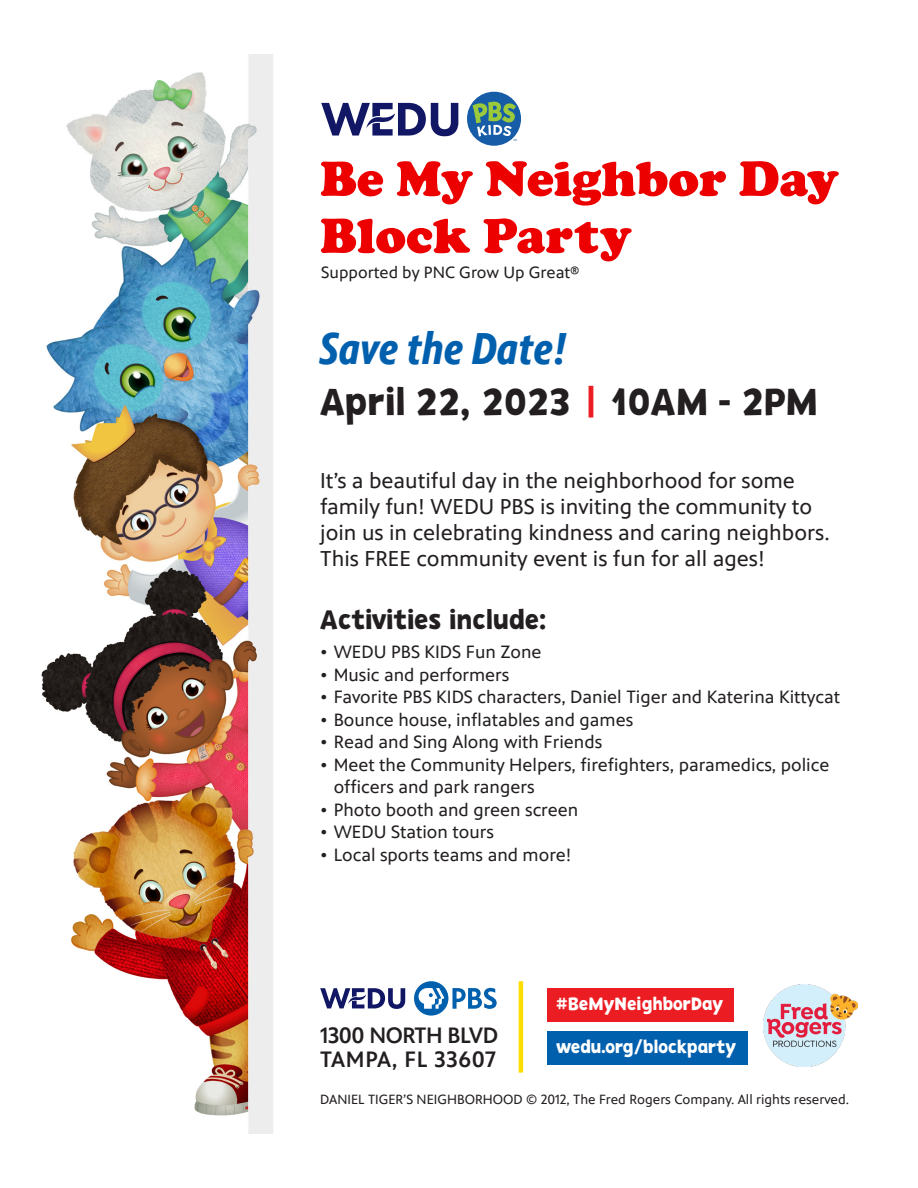
<style>
.page{position:relative;width:918px;height:1188px;background:#fff}
.page>*{position:absolute;margin:0;border:0;box-sizing:border-box;transform-origin:0 0}
.t1{font:900 51px/57px "Cooper";color:#ec0100}
.t2{font:italic 700 45px "PBS Sans Condensed";color:#0160ae}
.t3{font:37.95px "PBSKIDS Headline";color:#231f20}
.t4{font:27px "PBSKIDS Headline";color:#231f20}
.t5{font:500 22.5px/24px "PBS Sans";letter-spacing:-.02em;color:#231f20}
.t6{font:21.75px/26.1px "PBS Sans";color:#231f20}
.t7{font:18px/22.5px "PBS Sans";color:#231f20}
.t8{font:18px "PBSKIDS Headline";color:#fff}
.t9{font:16.5px "PBS Sans";color:#231f20}
.t10{font:13.5px "PBS Sans";color:#231f20}
.s1{color:#eb1d23}
</style>
<div class="page">
<img style="left:41px;top:54px;width:232px;height:1080px">
<svg style="left:321px;top:103px;width:137px;height:33px"></svg>
<div style="left:467px;top:92px;width:54px;height:54px;background:#165ca6;border-radius:50%"></div>
<svg style="left:473px;top:102px;width:44px;height:39px"></svg>
<div style="left:414px;top:981px;width:34px;height:35px;background:#0160ae;border-radius:50%"></div>
<svg style="left:452px;top:988px;width:45px;height:21px"></svg>
<svg style="left:418px;top:988px;width:26px;height:21px"></svg>
<svg style="left:320px;top:988px;width:85px;height:21px"></svg>
<hr style="left:519px;top:981px;width:4px;height:92px;background:#ffdf01">
<div style="left:547px;top:989px;width:187px;height:33px;background:#eb1d23"></div>
<div style="left:547px;top:1031px;width:201px;height:34px;background:#0160ae"></div>
<img style="left:764px;top:985px;width:94px;height:82px">
<p class="t1" style="left:320px;top:150px;width:520px">Be My Neighbor Day<br>Block Party</p>
<p class="t9" style="left:321px;top:264px;width:260px">Supported by PNC Grow Up Great®</p>
<p class="t2" style="left:320px;top:323px;width:249px">Save the Date!</p>
<p class="t3" style="left:320px;top:378px;width:499px">April 22, 2023 <span class="s1">|</span> 10AM - 2PM</p>
<p class="t6" style="left:320px;top:468px;width:511px">It’s a beautiful day in the neighborhood for some family fun! WEDU PBS is inviting the community to join us in celebrating kindness and caring neighbors.<br>This FREE community event is fun for all ages!</p>
<p class="t4" style="left:320px;top:602px;width:228px">Activities include:</p>
<p class="t7" style="left:320px;top:641px;width:223px">• WEDU PBS KIDS Fun Zone</p>
<p class="t7" style="left:320px;top:663px;width:191px">• Music and performers</p>
<p class="t7" style="left:320px;top:686px;width:521px">• Favorite PBS KIDS characters, Daniel Tiger and Katerina Kittycat</p>
<p class="t7" style="left:320px;top:708px;width:315px">• Bounce house, inflatables and games</p>
<p class="t7" style="left:320px;top:731px;width:284px">• Read and Sing Along with Friends</p>
<p class="t7" style="left:334px;top:753px;width:497px;text-indent:-14px">• Meet the Community Helpers, firefighters, paramedics, police officers and park rangers</p>
<p class="t7" style="left:320px;top:798px;width:259px">• Photo booth and green screen</p>
<p class="t7" style="left:320px;top:821px;width:175px">• WEDU Station tours</p>
<p class="t7" style="left:320px;top:843px;width:253px">• Local sports teams and more!</p>
<p class="t8" style="left:556px;top:993px;width:169px">#BeMyNeighborDay</p>
<p class="t8" style="left:556px;top:1035px;width:182px">wedu.org/blockparty</p>
<p class="t5" style="left:320px;top:1023px;width:179px">1300 NORTH BLVD<br>TAMPA, FL 33607</p>
<p class="t10" style="left:320px;top:1092px;width:530px">DANIEL TIGER’S NEIGHBORHOOD © 2012, The Fred Rogers Company. All rights reserved.</p>
</div>
